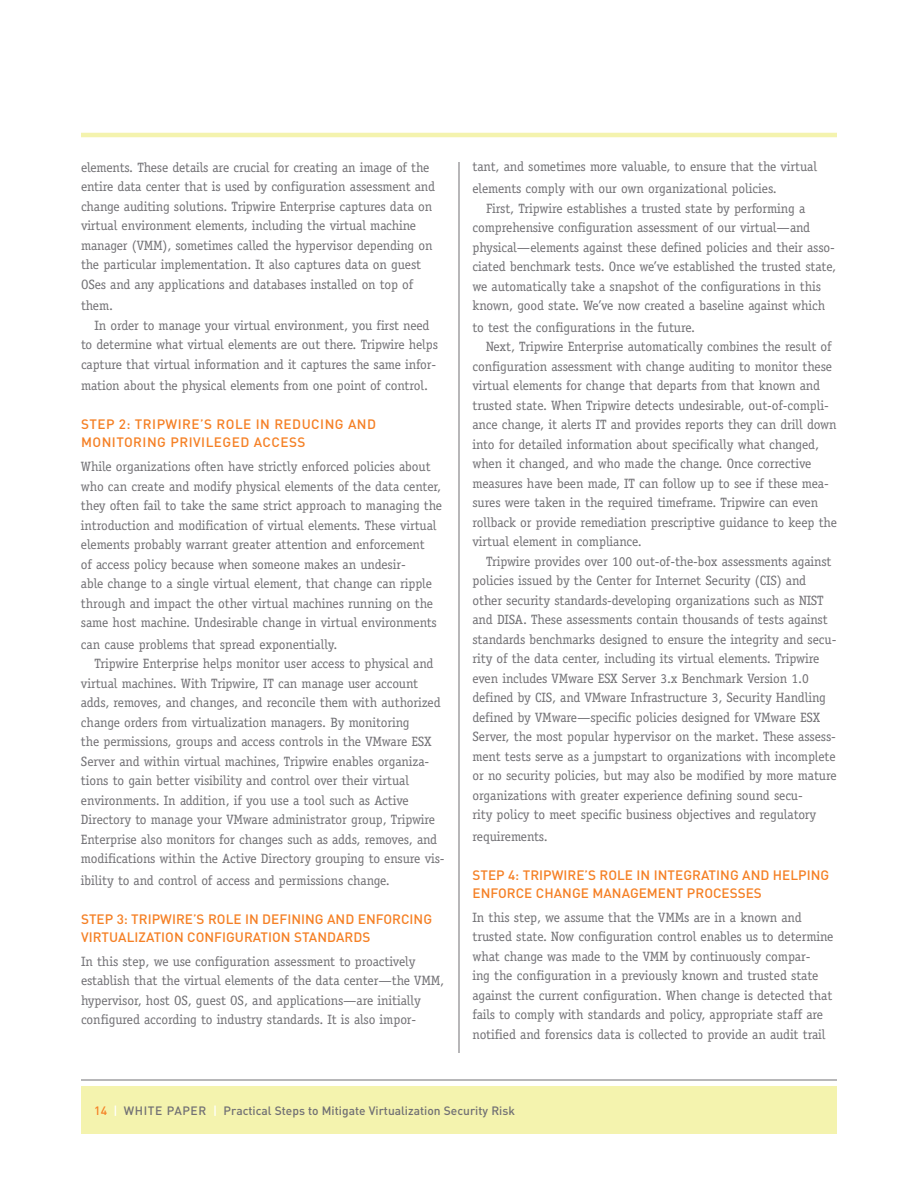
<style>
.page{position:relative;width:918px;height:1188px;background:#fff}
.page>*{position:absolute;margin:0;border:0;box-sizing:border-box;transform-origin:0 0}
.t1{font:13.5px/19.5px "Officina Serif Std";letter-spacing:-.01em;color:#717074}
.t2{font:500 13.5px/18px "DIN Pro";color:#f58025}
.t3{font:500 13.5px "DIN Pro";letter-spacing:.035em;color:#f58025}
.t4{font:500 12px "DIN Pro";color:#717074}
.s1{color:#f58025}
.s2{color:#fff}
</style>
<div class="page">
<div style="left:81px;top:1087px;width:756px;height:47px;background:#f4f3ae"></div>
<hr style="left:81px;top:133px;width:756px;height:4px;background:#f4f3ae">
<hr style="left:81px;top:1080px;width:756px;height:1px;background:#717074">
<hr style="left:459px;top:162px;width:1px;height:891px;background:#717074">
<p class="t1" style="left:81px;top:157px;width:356px">elements. These details are crucial for creating an image of the entire data center that is used by configuration assessment and change auditing solutions. Tripwire Enterprise captures data on virtual environment elements, including the virtual machine manager (VMM), sometimes called the hypervisor depending on the particular implementation. It also captures data on guest OSes and any applications and databases installed on top of</p>
<p class="t1" style="left:81px;top:296px;width:34px">them.</p>
<p class="t1" style="left:94px;top:315px;width:337px">In order to manage your virtual environment, you first need</p>
<p class="t1" style="left:81px;top:335px;width:358px">to determine what virtual elements are out there. Tripwire helps</p>
<p class="t1" style="left:81px;top:354px;width:357px">capture that virtual information and it captures the same infor-</p>
<p class="t1" style="left:81px;top:376px;width:349px">mation about the physical elements from one point of control.</p>
<p class="t3" style="left:81px;top:415px;width:220px">STEP 2: TRIPWI RE’S ROLE I N REDUCI</p>
<p class="t2" style="left:325px;top:415px;width:51px">NG AND</p>
<p class="t3" style="left:81px;top:433px;width:183px">MONITORING PRIVILEGED ACC</p>
<p class="t2" style="left:280px;top:433px;width:18px">ESS</p>
<p class="t1" style="left:81px;top:457px;width:363px">While organizations often have strictly enforced policies about who can create and modify physical elements of the data center, they often fail to take the same strict approach to managing the introduction and modification of virtual elements. These virtual elements probably warrant greater attention and enforcement<br>of access policy because when someone makes an undesir-<br>able change to a single virtual element, that change can ripple through and impact the other virtual machines running on the same host machine. Undesirable change in virtual environments</p>
<p class="t1" style="left:81px;top:635px;width:258px">can cause problems that spread exponentially.</p>
<p class="t1" style="left:94px;top:654px;width:341px">Tripwire Enterprise helps monitor user access to physical and</p>
<p class="t1" style="left:81px;top:674px;width:339px">virtual machines. With Tripwire, IT can manage user account</p>
<p class="t1" style="left:81px;top:693px;width:361px">adds, removes, and changes, and reconcile them with authorized</p>
<p class="t1" style="left:81px;top:713px;width:330px">change orders from virtualization managers. By monitoring</p>
<p class="t1" style="left:81px;top:732px;width:352px">the permissions, groups and access controls in the VMware ESX</p>
<p class="t1" style="left:81px;top:752px;width:350px">Server and within virtual machines, Tripwire enables organiza-</p>
<p class="t1" style="left:81px;top:771px;width:330px">tions to gain better visibility and control over their virtual</p>
<p class="t1" style="left:81px;top:791px;width:329px">environments. In addition, if you use a tool such as Active</p>
<p class="t1" style="left:81px;top:810px;width:356px">Directory to manage your VMware administrator group, Tripwire</p>
<p class="t1" style="left:81px;top:830px;width:358px">Enterprise also monitors for changes such as adds, removes, and</p>
<p class="t1" style="left:81px;top:849px;width:365px">modifications within the Active Directory grouping to ensure vis-</p>
<p class="t1" style="left:81px;top:871px;width:310px">ibility to and control of access and permissions change.</p>
<p class="t2" style="left:81px;top:909px;width:351px">STEP 3: TRIPWI RE’S ROLE I N DEFI NI NG AND ENFORCI NG<br>VI RTUALIZATIO N CONFIGU RATIO N STANDARDS</p>
<p class="t1" style="left:81px;top:952px;width:365px">In this step, we use configuration assessment to proactively establish that the virtual elements of the data center—the VMM, hypervisor, host OS, guest OS, and applications—are initially configured according to industry standards. It is also impor-</p>
<p class="t1" style="left:473px;top:156px;width:346px;line-height:21.6px">tant, and sometimes more valuable, to ensure that the virtual elements comply with our own organizational policies.</p>
<p class="t1" style="left:473px;top:198px;width:365px;text-indent:14px">First, Tripwire establishes a trusted state by performing a comprehensive configuration assessment of our virtual—and physical—elements against these defined policies and their asso&shy;ciated benchmark tests. Once we’ve established the trusted state, we automatically take a snapshot of the configurations in this known, good state. We’ve now created a baseline against which</p>
<p class="t1" style="left:473px;top:317px;width:224px">to test the configurations in the future.</p>
<p class="t1" style="left:486px;top:337px;width:347px">Next, Tripwire Enterprise automatically combines the result of</p>
<p class="t1" style="left:473px;top:356px;width:361px">configuration assessment with change auditing to monitor these</p>
<p class="t1" style="left:473px;top:376px;width:349px">virtual elements for change that departs from that known and</p>
<p class="t1" style="left:473px;top:395px;width:358px">trusted state. When Tripwire detects undesirable, out-of-compli-</p>
<p class="t1" style="left:473px;top:415px;width:366px">ance change, it alerts IT and provides reports they can drill down</p>
<p class="t1" style="left:473px;top:434px;width:348px">into for detailed information about specifically what changed,</p>
<p class="t1" style="left:473px;top:454px;width:340px">when it changed, and who made the change. Once corrective</p>
<p class="t1" style="left:473px;top:473px;width:358px">measures have been made, IT can follow up to see if these mea-</p>
<p class="t1" style="left:473px;top:493px;width:347px">sures were taken in the required timeframe. Tripwire can even</p>
<p class="t1" style="left:473px;top:512px;width:366px">rollback or provide remediation prescriptive guidance to keep the</p>
<p class="t1" style="left:473px;top:532px;width:171px">virtual element in compliance.</p>
<p class="t1" style="left:486px;top:551px;width:347px">Tripwire provides over 100 out-of-the-box assessments against</p>
<p class="t1" style="left:473px;top:571px;width:335px">policies issued by the Center for Internet Security (CIS) and</p>
<p class="t1" style="left:473px;top:590px;width:353px">other security standards-developing organizations such as NIST</p>
<p class="t1" style="left:473px;top:610px;width:357px">and DISA. These assessments contain thousands of tests against</p>
<p class="t1" style="left:473px;top:629px;width:365px">standards benchmarks designed to ensure the integrity and secu-</p>
<p class="t1" style="left:473px;top:649px;width:348px">rity of the data center, including its virtual elements. Tripwire</p>
<p class="t1" style="left:473px;top:668px;width:338px">even includes VMware ESX Server 3.x Benchmark Version 1.0</p>
<p class="t1" style="left:473px;top:688px;width:355px">defined by CIS, and VMware Infrastructure 3, Security Handling</p>
<p class="t1" style="left:473px;top:707px;width:349px">defined by VMware—specific policies designed for VMware ESX</p>
<p class="t1" style="left:473px;top:727px;width:365px">Server, the most popular hypervisor on the market. These assess-</p>
<p class="t1" style="left:473px;top:746px;width:365px">ment tests serve as a jumpstart to organizations with incomplete</p>
<p class="t1" style="left:473px;top:766px;width:366px">or no security policies, but may also be modified by more mature</p>
<p class="t1" style="left:473px;top:785px;width:332px">organizations with greater experience defining sound secu-</p>
<p class="t1" style="left:473px;top:805px;width:345px">rity policy to meet specific business objectives and regulatory</p>
<p class="t1" style="left:473px;top:826px;width:77px">requirements.</p>
<p class="t2" style="left:473px;top:865px;width:356px">STEP 4: TRIPWI RE’S ROLE I N INTEGRATI NG AND H ELPI NG<br>ENFORCE CHANGE MANAGEM ENT PROCESSES</p>
<p class="t1" style="left:473px;top:907px;width:363px">In this step, we assume that the VMMs are in a known and trusted state. Now configuration control enables us to determine what change was made to the VMM by continuously compar-<br>ing the configuration in a previously known and trusted state against the current configuration. When change is detected that fails to comply with standards and policy, appropriate staff are notified and forensics data is collected to provide an audit trail</p>
<p class="t4" style="left:94px;top:1102px;width:105px"><span class="s1">14</span> <span class="s2">|</span> WH ITE PAPER</p>
<p class="t4" style="left:213px;top:1102px;width:303px"><span class="s2">|</span> PRACTICAL STEPS TO MITIGATE VIRTUALIZATION SECURITY RISK</p>
</div>
